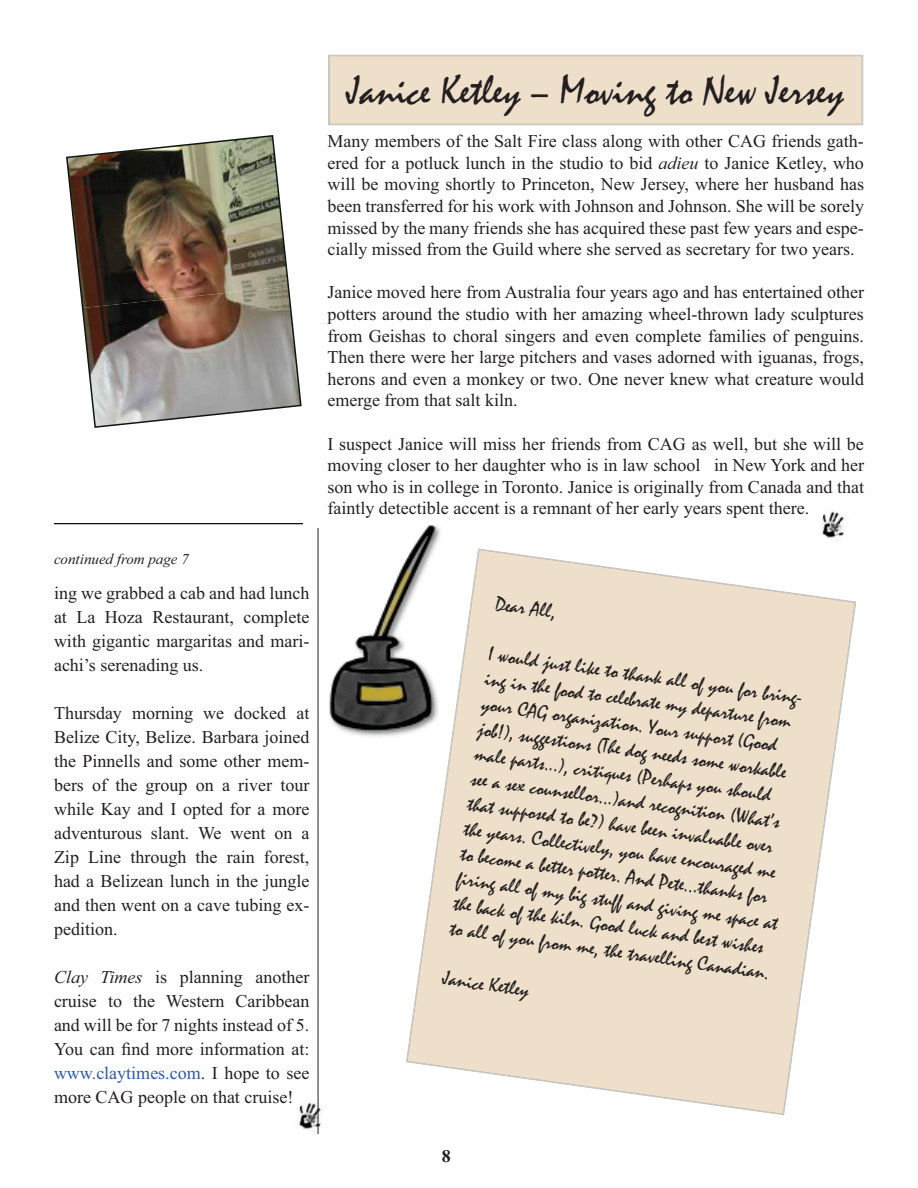
<style>
.page{position:relative;width:918px;height:1188px;background:#fff}
.page>*{position:absolute;margin:0;border:0;box-sizing:border-box;transform-origin:0 0}
.t1{font:42px "Mistral";color:#231f20}
.t2{font:21px/25.2px "Mistral";color:#231f20}
.t3{font:18px/24px "Times New Roman";color:#231f20;text-align:justify}
.t4{font:700 18px "Times New Roman";color:#231f20}
.t5{font:italic 15px "Times New Roman";color:#231f20}
.s1{font-style:italic}
.s2{color:#2c59a8}
</style>
<div class="page">
<hr style="left:54px;top:523px;width:249px;height:1px;background:#0c0e16">
<hr style="left:54px;top:524px;width:249px;height:1px;background:#0c0e16">
<img style="left:66px;top:135px;width:236px;height:293px">
<div style="left:328px;top:55px;width:535px;height:70px;background:#eddfc9"></div>
<img style="left:299px;top:1098px;width:22px;height:36px">
<hr style="left:318px;top:528px;width:1px;height:606px;background:#231f20">
<svg style="left:407px;top:549px;width:448px;height:565px;fill:#eddfc9"></svg>
<img style="left:329px;top:525px;width:114px;height:213px">
<img style="left:822px;top:511px;width:23px;height:28px">
<p class="t5" style="left:54px;top:553px;width:136px">continued from page 7</p>
<p class="t3" style="left:54px;top:583px;width:257px">ing we grabbed a cab and had lunch at La Hoza Restaurant, complete with gigantic margaritas and mari&shy;achi’s serenading us.</p>
<p class="t3" style="left:54px;top:703px;width:257px">Thursday morning we docked at Belize City, Belize. Barbara joined the Pinnells and some other mem&shy;bers of the group on a river tour while Kay and I opted for a more adventurous slant. We went on a Zip Line through the rain forest, had a Belizean lunch in the jungle and then went on a cave tubing ex&shy;pedition.</p>
<p class="t3" style="left:54px;top:967px;width:257px"><span class="s1">Clay Times</span> is planning another cruise to the Western Caribbean and will be for 7 nights instead of 5.<br>You can find more information at: <span class="s2">www.claytimes.com</span>. I hope to see more CAG people on that cruise!</p>
<h1 class="t1" style="left:347px;top:74px;width:498px">Janice Ketley – Moving to New Jersey</h1>
<p class="t3" style="left:327px;top:132px;width:538px;line-height:21.6px">Many members of the Salt Fire class along with other CAG friends gath&shy;ered for a potluck lunch in the studio to bid <span class="s1">adieu</span> to Janice Ketley, who will be moving shortly to Princeton, New Jersey, where her husband has been transferred for his work with Johnson and Johnson. She will be sorely missed by the many friends she has acquired these past few years and espe&shy;cially missed from the Guild where she served as secretary for two years.</p>
<p class="t3" style="left:327px;top:283px;width:538px;line-height:21.6px">Janice moved here from Australia four years ago and has entertained other potters around the studio with her amazing wheel-thrown lady sculptures from Geishas to choral singers and even complete families of penguins.<br>Then there were her large pitchers and vases adorned with iguanas, frogs, herons and even a monkey or two. One never knew what creature would emerge from that salt kiln.</p>
<p class="t3" style="left:327px;top:435px;width:538px;line-height:21.6px">I suspect Janice will miss her friends from CAG as well, but she will be moving closer to her daughter who is in law school in New York and her son who is in college in Toronto. Janice is originally from Canada and that faintly detectible accent is a remnant of her early years spent there.</p>
<p class="t2" style="left:497px;top:593px;width:62px;rotate:8deg">Dear All,</p>
<p class="t2" style="left:490px;top:643px;width:325px;rotate:8deg">I would just like to thank all of you for bring&shy;ing in the food to celebrate my departure from your CAG organization. Your support (Good job!), suggestions (The dog needs some workable male parts...), critiques (Perhaps you should<br>see a sex counsellor...)and recognition (What’s that supposed to be?) have been invaluable over the years. Collectively, you have encouraged me to become a better potter. And Pete...thanks for firing all of my big stuff and giving me space at the back of the kiln. Good luck and best wishes to all of you from me, the travelling Canadian.</p>
<p class="t2" style="left:445px;top:968px;width:88px;rotate:8deg">Janice Ketley</p>
<p class="t4" style="left:442px;top:1150px;width:10px">8</p>
</div>
